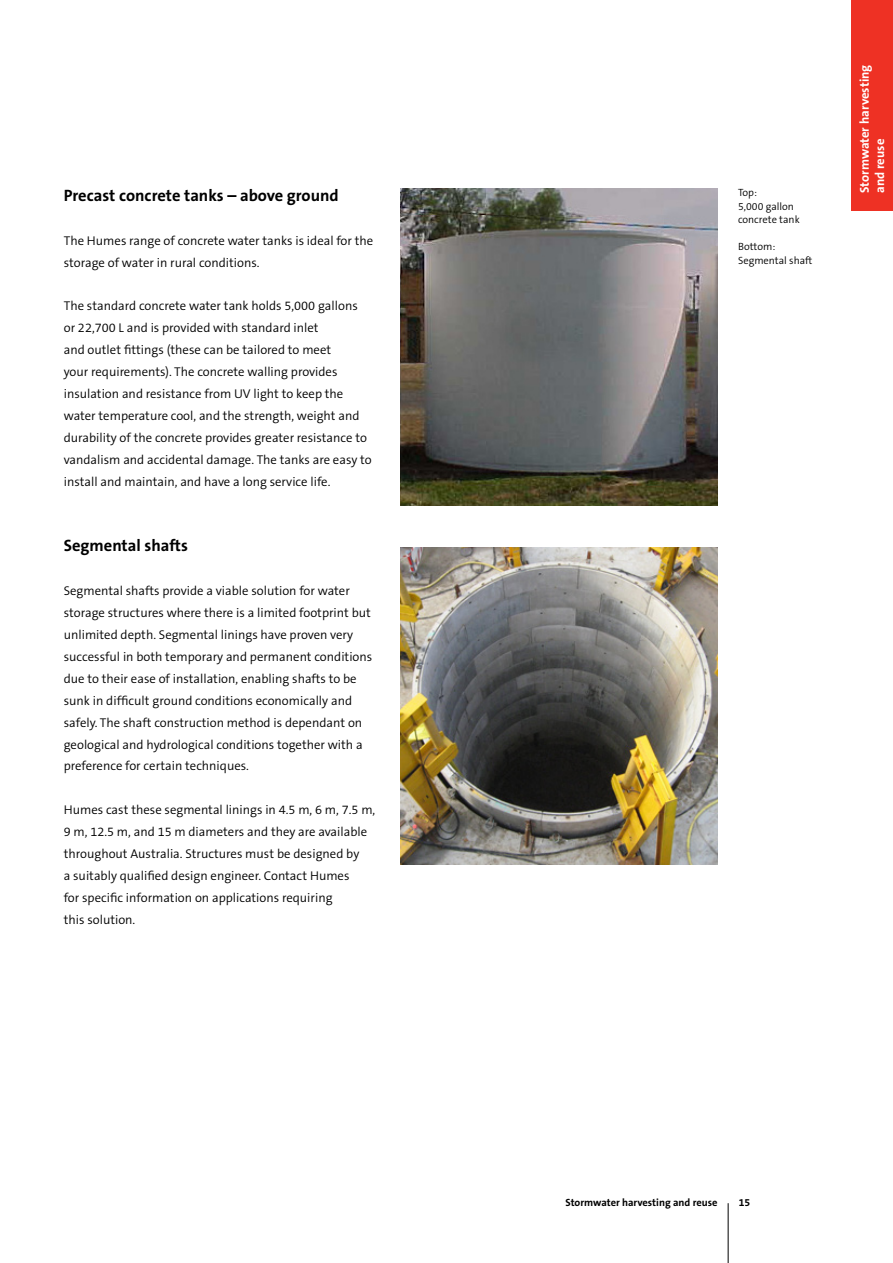
<style>
.page{position:relative;width:893px;height:1263px;background:#fff}
.page>*{position:absolute;margin:0;border:0;box-sizing:border-box;transform-origin:0 0}
.t1{font:700 16.5px "The Sans B7";color:#000}
.t2{font:300 12.75px/21.9px "The Sans B4";color:#000}
.t3{font:700 12.75px/15.3px "The Sans B7";color:#fff}
.t4{font:300 10.5px/13.5px "The Sans B4";color:#000}
.t5{font:700 10.5px "The Sans B7";color:#000}
</style>
<div class="page">
<img style="left:401px;top:189px;width:317px;height:316px">
<img style="left:401px;top:548px;width:317px;height:317px">
<hr style="left:728px;top:1203px;width:1px;height:60px;background:#000">
<div style="left:851px;top:0;width:42px;height:211px;background:#ee3124"></div>
<p class="t1" style="left:64px;top:187px;width:276px">Precast concrete tanks – above ground</p>
<p class="t2" style="left:64px;top:230px;width:311px">The Humes range of concrete water tanks is ideal for the storage of water in rural conditions.</p>
<p class="t2" style="left:64px;top:296px;width:310px">The standard concrete water tank holds 5,000 gallons or 22,700 L and is provided with standard inlet<br>and outlet fittings (these can be tailored to meet<br>your requirements). The concrete walling provides insulation and resistance from UV light to keep the water temperature cool, and the strength, weight and durability of the concrete provides greater resistance to vandalism and accidental damage. The tanks are easy to install and maintain, and have a long service life.</p>
<p class="t1" style="left:64px;top:537px;width:126px">Segmental shafts</p>
<p class="t2" style="left:64px;top:580px;width:310px">Segmental shafts provide a viable solution for water storage structures where there is a limited footprint but unlimited depth. Segmental linings have proven very successful in both temporary and permanent conditions due to their ease of installation, enabling shafts to be sunk in difficult ground conditions economically and safely. The shaft construction method is dependant on geological and hydrological conditions together with a preference for certain techniques.</p>
<p class="t2" style="left:64px;top:799px;width:313px">Humes cast these segmental linings in 4.5 m, 6 m, 7.5 m, 9 m, 12.5 m, and 15 m diameters and they are available throughout Australia. Structures must be designed by<br>a suitably qualified design engineer. Contact Humes<br>for specific information on applications requiring<br>this solution.</p>
<p class="t4" style="left:738px;top:186px;width:63px">Top:<br>5,000 gallon concrete tank</p>
<p class="t4" style="left:738px;top:240px;width:76px">Bottom:<br>Segmental shaft</p>
<p class="t3" style="left:857px;top:193px;width:130px;rotate:-90deg">Stormwater harvesting and reuse</p>
<p class="t5" style="left:565px;top:1197px;width:154px">Stormwater harvesting and reuse</p>
<p class="t5" style="left:739px;top:1197px;width:13px">15</p>
</div>
